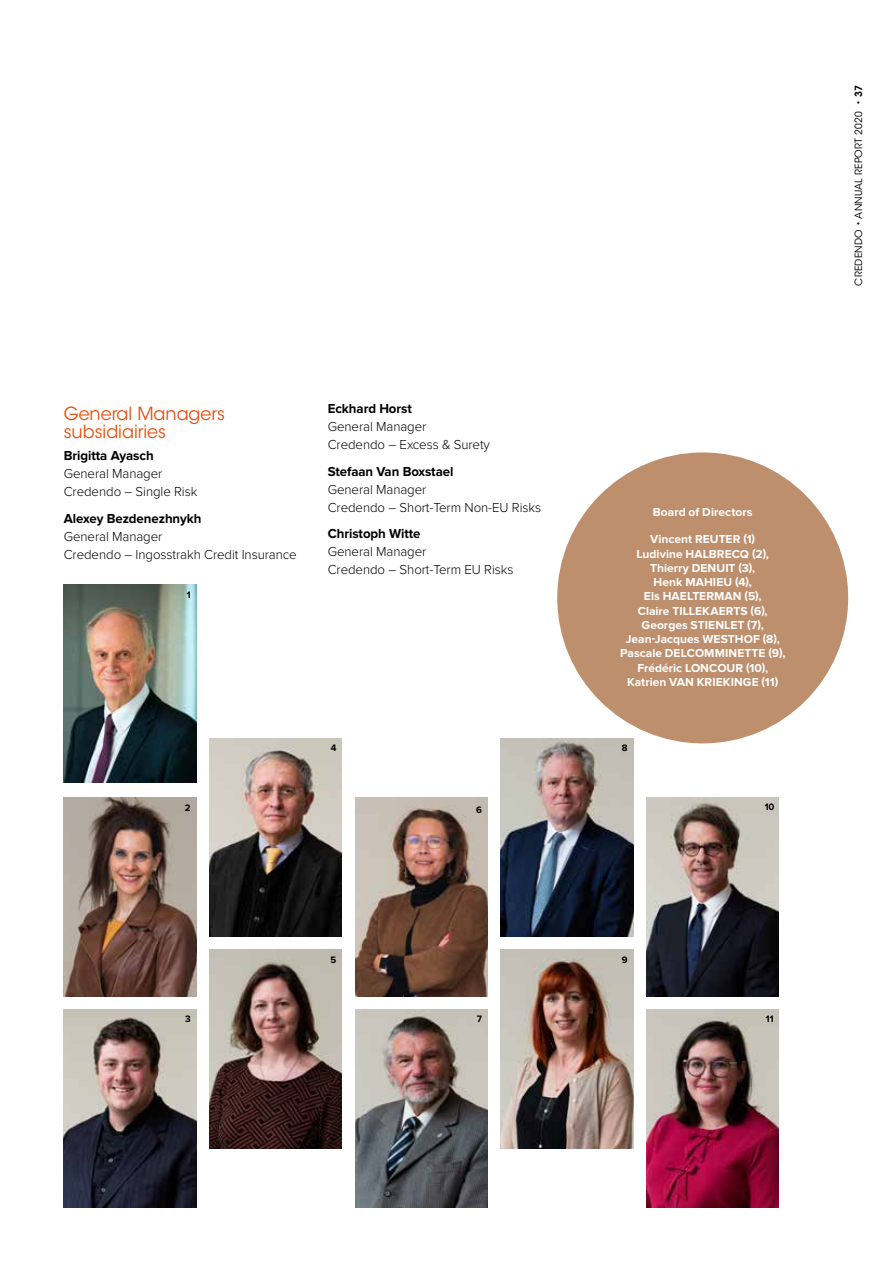
<style>
.page{position:relative;width:893px;height:1263px;background:#fff}
.page>*{position:absolute;margin:0;border:0;box-sizing:border-box;transform-origin:0 0}
.t1{font:18px/18px "ITC Avant Garde Std";color:#e94d0a}
.t2{font:300 13.5px/18px "Proxima Nova";letter-spacing:-.005em;color:#000}
.t3{font:700 13.5px "Proxima Nova";letter-spacing:-.005em;color:#000}
.t4{font:700 12px/14.2px "Proxima Nova";letter-spacing:.005em;color:#fff;text-align:center}
.t5{font:9.9px "ITC Avant Garde Std";letter-spacing:.02em;color:#000}
.t6{font:700 9.75px "Proxima Nova";color:#000}
.s1{font-weight:600}
</style>
<div class="page">
<img style="left:646px;top:1009px;width:133px;height:199px">
<img style="left:646px;top:798px;width:133px;height:198px">
<img style="left:501px;top:950px;width:132px;height:198px">
<img style="left:501px;top:738px;width:132px;height:198px">
<img style="left:355px;top:1009px;width:132px;height:199px">
<img style="left:355px;top:798px;width:132px;height:198px">
<img style="left:209px;top:950px;width:133px;height:198px">
<img style="left:209px;top:738px;width:133px;height:198px">
<img style="left:64px;top:1009px;width:132px;height:199px">
<img style="left:64px;top:798px;width:132px;height:198px">
<img style="left:64px;top:585px;width:132px;height:198px">
<div style="left:557px;top:452px;width:291px;height:291px;background:#be8f6d;border-radius:50%"></div>
<p class="t5" style="left:852px;top:285px;width:202px;rotate:-90deg">CREDENDO • ANNUAL REPORT 2020 • <span class="s1">37</span></p>
<h1 class="t1" style="left:64px;top:405px;width:163px">General Managers subsidiairies</h1>
<p class="t3" style="left:64px;top:448px;width:91px">Brigitta Ayasch</p>
<p class="t2" style="left:64px;top:465px;width:135px">General Manager<br>Credendo – Single Risk</p>
<p class="t3" style="left:64px;top:511px;width:139px">Alexey Bezdenezhnykh</p>
<p class="t2" style="left:64px;top:528px;width:235px">General Manager<br>Credendo – Ingosstrakh Credit Insurance</p>
<p class="t6" style="left:187px;top:589px;width:5px">1</p>
<p class="t3" style="left:328px;top:401px;width:86px">Eckhard Horst</p>
<p class="t2" style="left:328px;top:418px;width:164px">General Manager<br>Credendo – Excess &amp; Surety</p>
<p class="t3" style="left:328px;top:463px;width:127px">Stefaan Van Boxstael</p>
<p class="t2" style="left:328px;top:481px;width:215px">General Manager<br>Credendo – Short-Term Non-EU Risks</p>
<p class="t3" style="left:328px;top:526px;width:94px">Christoph Witte</p>
<p class="t2" style="left:328px;top:543px;width:187px">General Manager<br>Credendo – Short-Term EU Risks</p>
<p class="t4" style="left:653px;top:506px;width:101px">Board of Directors</p>
<p class="t4" style="left:620px;top:533px;width:167px">Vincent REUTER (1)<br>Ludivine HALBRECQ (2),<br>Thierry DENUIT (3),<br>Henk MAHIEU (4),<br>Els HAELTERMAN (5),<br>Claire TILLEKAERTS (6),<br>Georges STIENLET (7),<br>Jean-Jacques WESTHOF (8),<br>Pascale DELCOMMINETTE (9),<br>Frédéric LONCOUR (10),<br>Katrien VAN KRIEKINGE (11)</p>
<p class="t6" style="left:331px;top:742px;width:7px">4</p>
<p class="t6" style="left:622px;top:742px;width:7px">8</p>
<p class="t6" style="left:185px;top:802px;width:7px">2</p>
<p class="t6" style="left:476px;top:804px;width:7px">6</p>
<p class="t6" style="left:765px;top:801px;width:11px">10</p>
<p class="t6" style="left:331px;top:954px;width:7px">5</p>
<p class="t6" style="left:622px;top:954px;width:7px">9</p>
<p class="t6" style="left:185px;top:1013px;width:7px">3</p>
<p class="t6" style="left:477px;top:1013px;width:7px">7</p>
<p class="t6" style="left:766px;top:1013px;width:9px">11</p>
</div>
